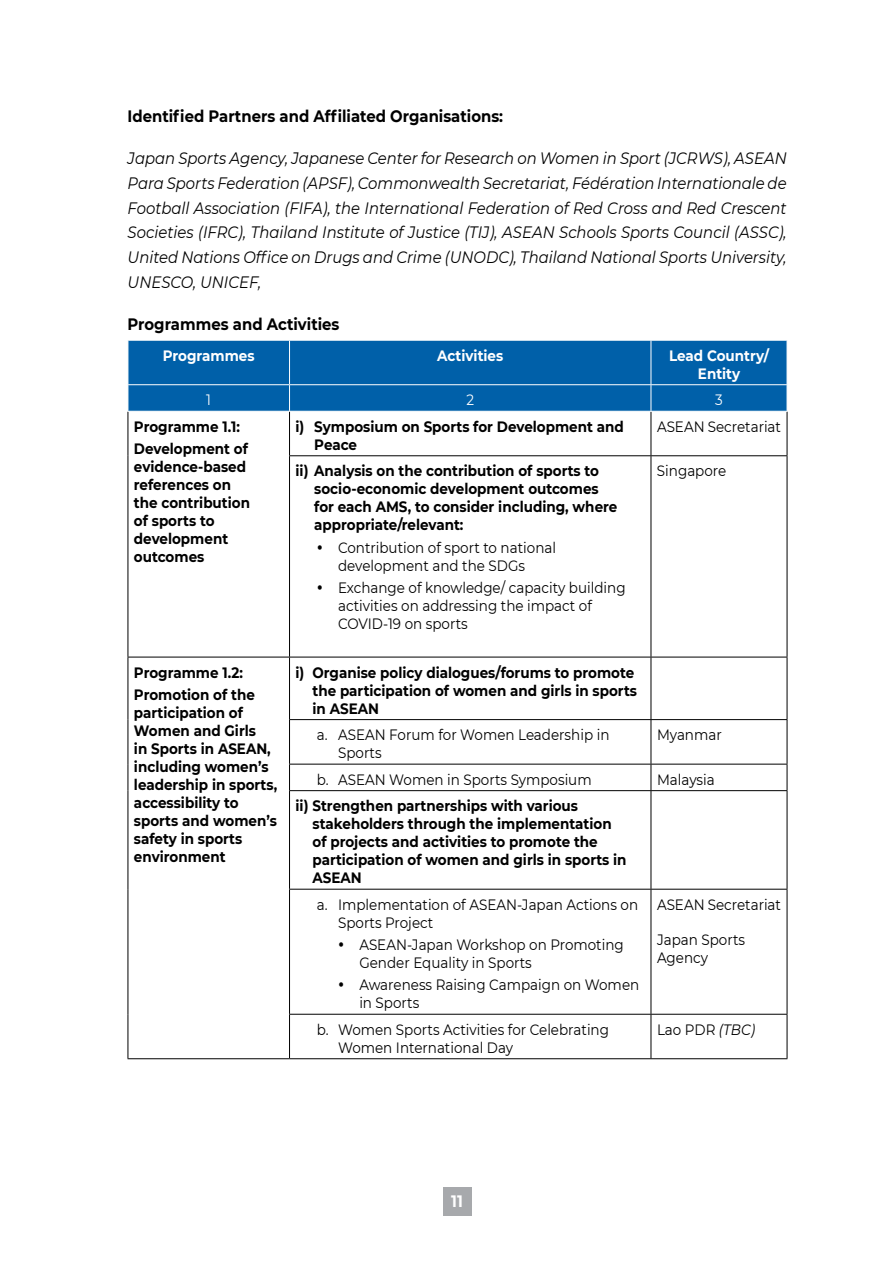
<style>
.page{position:relative;width:893px;height:1263px;background:#fff}
.page>*{position:absolute;margin:0;border:0;box-sizing:border-box;transform-origin:0 0}
.t1{font:italic 16.5px/24.8px "Montserrat";color:#000;text-align:justify;scale:.9 1}
.t2{font:700 16.5px "Montserrat";color:#000;scale:.9 1}
.t3{font:700 16.5px "Montserrat";color:#fff;scale:.9 1}
.t4{font:700 15px/18px "Montserrat";color:#000;scale:.9 1}
.t5{font:15px/18px "Montserrat";color:#000;scale:.9 1}
.t6{font:700 15px/18px "Montserrat";color:#fff;text-align:center;scale:.9 1}
.t7{font:15px "Montserrat";color:#fff;scale:.9 1}
.s1{font-style:italic}
</style>
<div class="page">
<div style="left:443px;top:1187px;width:28px;height:28px;background:#a7a9ac"></div>
<div style="left:129px;top:341px;width:658px;height:70px;background:#0060a9"></div>
<hr style="left:128px;top:412px;width:1px;height:44px;background:#000">
<hr style="left:128px;top:456px;width:1px;height:201px;background:#000">
<hr style="left:289px;top:412px;width:1px;height:43px;background:#000">
<hr style="left:651px;top:412px;width:1px;height:43px;background:#000">
<hr style="left:787px;top:412px;width:1px;height:43px;background:#000">
<hr style="left:289px;top:455px;width:362px;height:1px;background:#000">
<hr style="left:289px;top:456px;width:1px;height:201px;background:#000">
<hr style="left:651px;top:455px;width:136px;height:1px;background:#000">
<hr style="left:651px;top:456px;width:1px;height:201px;background:#000">
<hr style="left:787px;top:456px;width:1px;height:201px;background:#000">
<hr style="left:128px;top:657px;width:162px;height:1px;background:#000">
<hr style="left:128px;top:657px;width:1px;height:63px;background:#000">
<hr style="left:128px;top:720px;width:1px;height:44px;background:#000">
<svg style="left:128px;top:764px;width:1px;height:27px"></svg>
<hr style="left:128px;top:791px;width:1px;height:98px;background:#000">
<hr style="left:128px;top:889px;width:1px;height:125px;background:#000">
<hr style="left:128px;top:1014px;width:1px;height:44px;background:#000">
<hr style="left:290px;top:657px;width:361px;height:1px;background:#000">
<hr style="left:289px;top:657px;width:1px;height:62px;background:#000">
<hr style="left:651px;top:657px;width:136px;height:1px;background:#000">
<hr style="left:651px;top:657px;width:1px;height:62px;background:#000">
<hr style="left:787px;top:657px;width:1px;height:62px;background:#000">
<hr style="left:289px;top:719px;width:362px;height:1px;background:#000">
<hr style="left:289px;top:720px;width:1px;height:44px;background:#000">
<hr style="left:651px;top:719px;width:136px;height:1px;background:#000">
<hr style="left:651px;top:720px;width:1px;height:44px;background:#000">
<hr style="left:787px;top:720px;width:1px;height:44px;background:#000">
<hr style="left:289px;top:764px;width:362px;height:1px;background:#000">
<svg style="left:289px;top:764px;width:1px;height:26px"></svg>
<hr style="left:651px;top:764px;width:136px;height:1px;background:#000">
<svg style="left:651px;top:764px;width:1px;height:26px"></svg>
<svg style="left:787px;top:764px;width:1px;height:26px"></svg>
<hr style="left:289px;top:790px;width:362px;height:1px;background:#000">
<hr style="left:289px;top:791px;width:1px;height:98px;background:#000">
<hr style="left:651px;top:790px;width:136px;height:1px;background:#000">
<hr style="left:651px;top:791px;width:1px;height:98px;background:#000">
<hr style="left:787px;top:791px;width:1px;height:98px;background:#000">
<hr style="left:289px;top:889px;width:362px;height:1px;background:#000">
<hr style="left:289px;top:889px;width:1px;height:125px;background:#000">
<hr style="left:651px;top:889px;width:136px;height:1px;background:#000">
<hr style="left:651px;top:889px;width:1px;height:125px;background:#000">
<hr style="left:787px;top:889px;width:1px;height:125px;background:#000">
<hr style="left:289px;top:1014px;width:362px;height:1px;background:#000">
<hr style="left:289px;top:1014px;width:1px;height:44px;background:#000">
<hr style="left:651px;top:1014px;width:136px;height:1px;background:#000">
<hr style="left:651px;top:1014px;width:1px;height:44px;background:#000">
<hr style="left:787px;top:1014px;width:1px;height:44px;background:#000">
<hr style="left:128px;top:1058px;width:162px;height:1px;background:#000">
<hr style="left:290px;top:1058px;width:361px;height:1px;background:#000">
<hr style="left:651px;top:1058px;width:136px;height:1px;background:#000">
<hr style="left:289px;top:341px;width:1px;height:43px;background:#fff">
<hr style="left:651px;top:341px;width:1px;height:43px;background:#fff">
<hr style="left:128px;top:384px;width:162px;height:1px;background:#fff">
<svg style="left:128px;top:385px;width:1px;height:26px"></svg>
<hr style="left:290px;top:384px;width:361px;height:1px;background:#fff">
<svg style="left:289px;top:385px;width:1px;height:26px"></svg>
<hr style="left:651px;top:384px;width:136px;height:1px;background:#fff">
<svg style="left:651px;top:385px;width:1px;height:26px"></svg>
<p class="t2" style="left:128px;top:105px;width:419px">Identified Partners and Affiliated Organisations:</p>
<p class="t1" style="left:128px;top:145px;width:734px">Japan Sports Agency, Japanese Center for Research on Women in Sport (JCRWS), ASEAN Para Sports Federation (APSF), Commonwealth Secretariat, Fédération Internationale de Football Association (FIFA), the International Federation of Red Cross and Red Crescent Societies (IFRC), Thailand Institute of Justice (TIJ), ASEAN Schools Sports Council (ASSC), United Nations Office on Drugs and Crime (UNODC), Thailand National Sports University, UNESCO, UNICEF,</p>
<p class="t2" style="left:128px;top:312px;width:237px">Programmes and Activities</p>
<p class="t6" style="left:163px;top:346px;width:104px">Programmes</p>
<p class="t6" style="left:437px;top:346px;width:75px">Activities</p>
<p class="t6" style="left:669px;top:346px;width:112px">Lead Country/<br>Entity</p>
<p class="t7" style="left:206px;top:390px;width:7px">1</p>
<p class="t7" style="left:466px;top:390px;width:10px">2</p>
<p class="t7" style="left:715px;top:390px;width:10px">3</p>
<p class="t4" style="left:134px;top:415px;width:128px;line-height:22.2px">Programme 1.1:<br>Development of</p>
<p class="t4" style="left:134px;top:457px;width:130px">evidence-based references on the contribution of sports to development outcomes</p>
<p class="t4" style="left:314px;top:417px;width:346px;text-indent:-19px">i) Symposium on Sports for Development and<br>Peace</p>
<p class="t5" style="left:657px;top:417px;width:139px">ASEAN Secretariat</p>
<p class="t4" style="left:314px;top:461px;width:338px;text-indent:-19px">ii) Analysis on the contribution of sports to socio-economic development outcomes for each AMS, to consider including, where appropriate/relevant:</p>
<p class="t5" style="left:338px;top:538px;width:244px">Contribution of sport to national development and the SDGs</p>
<p class="t5" style="left:338px;top:578px;width:321px">Exchange of knowledge/ capacity building activities on addressing the impact of<br>COVID-19 on sports</p>
<p class="t5" style="left:657px;top:461px;width:79px">Singapore</p>
<p class="t4" style="left:134px;top:660px;width:136px;line-height:22.2px">Programme 1.2:<br>Promotion of the</p>
<p class="t4" style="left:134px;top:703px;width:161px">participation of<br>Women and Girls<br>in Sports in ASEAN, including women’s leadership in sports, accessibility to sports and women’s safety in sports environment</p>
<p class="t4" style="left:312px;top:662px;width:362px;text-indent:-17px">i) Organise policy dialogues/forums to promote the participation of women and girls in sports in ASEAN</p>
<p class="t5" style="left:338px;top:725px;width:303px;text-indent:-21px">a. ASEAN Forum for Women Leadership in<br>Sports</p>
<p class="t5" style="left:657px;top:725px;width:74px">Myanmar</p>
<p class="t5" style="left:317px;top:770px;width:307px">b. ASEAN Women in Sports Symposium</p>
<p class="t5" style="left:657px;top:770px;width:66px">Malaysia</p>
<p class="t4" style="left:312px;top:796px;width:351px;text-indent:-17px">ii) Strengthen partnerships with various stakeholders through the implementation of projects and activities to promote the participation of women and girls in sports in ASEAN</p>
<p class="t5" style="left:338px;top:895px;width:335px;text-indent:-21px">a. Implementation of ASEAN-Japan Actions on<br>Sports Project</p>
<p class="t5" style="left:359px;top:935px;width:295px">ASEAN-Japan Workshop on Promoting<br>Gender Equality in Sports</p>
<p class="t5" style="left:359px;top:975px;width:313px">Awareness Raising Campaign on Women in Sports</p>
<p class="t5" style="left:657px;top:895px;width:139px">ASEAN Secretariat</p>
<p class="t5" style="left:657px;top:930px;width:99px">Japan Sports<br>Agency</p>
<p class="t5" style="left:338px;top:1020px;width:303px;text-indent:-21px">b. Women Sports Activities for Celebrating<br>Women International Day</p>
<p class="t5" style="left:657px;top:1020px;width:111px">Lao PDR <span class="s1">(TBC)</span></p>
<p class="t3" style="left:451px;top:1189px;width:14px">11</p>
</div>
